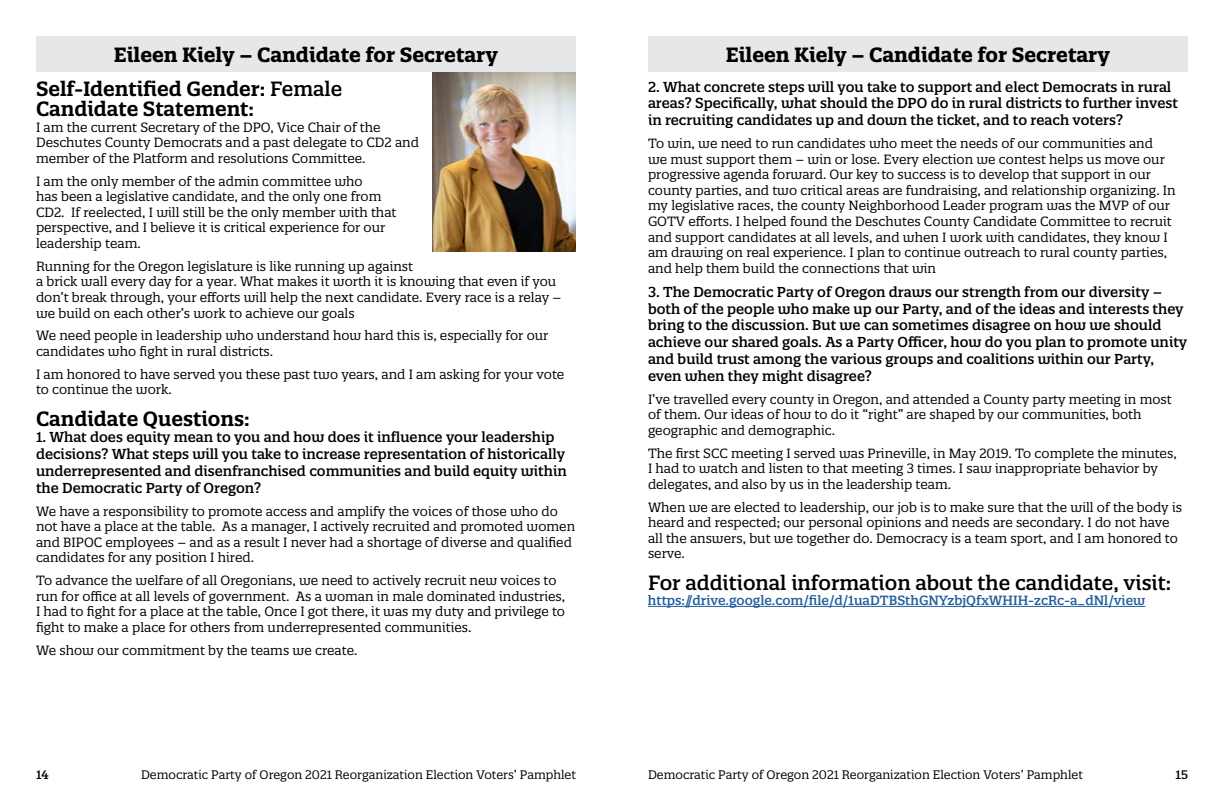
<style>
.page{position:relative;width:1224px;height:792px;background:#fff}
.page>*{position:absolute;margin:0;border:0;box-sizing:border-box;transform-origin:0 0}
.t1{font:600 20px/20px "Quatro Slab";color:#000}
.t2{font:700 20px "Quatro Slab";color:#000}
.t3{font:500 20px "Quatro Slab";color:#000}
.t4{font:500 14px/16.8px "Quatro Slab";color:#000}
.t5{font:13px/15.6px "Quatro Slab";color:#000}
.t6{font:500 13px "Quatro Slab";color:#215e9e}
.t7{font:12px "Quatro Slab";color:#000}
.t8{font:500 12px "Quatro Slab";color:#000}
.s1{font-weight:500}
</style>
<div class="page">
<img style="left:432px;top:72px;width:144px;height:180px">
<div style="left:36px;top:36px;width:540px;height:36px;background:#e6e7e8"></div>
<hr style="left:648px;top:606px;width:497px;height:1px;background:#215e9e">
<div style="left:648px;top:36px;width:540px;height:36px;background:#e6e7e8"></div>
<h1 class="t2" style="left:114px;top:42px;width:386px">Eileen Kiely – Candidate for Secretary</h1>
<h1 class="t1" style="left:36px;top:79px;width:308px">Self-Identified Gender: <span class="s1">Female<br></span>Candidate Statement:</h1>
<p class="t5" style="left:36px;top:119px;width:385px">I am the current Secretary of the DPO, Vice Chair of the<br>Deschutes County Democrats and a past delegate to CD2 and member of the Platform and resolutions Committee.</p>
<p class="t5" style="left:36px;top:173px;width:362px">I am the only member of the admin committee who<br>has been a legislative candidate, and the only one from CD2. If reelected, I will still be the only member with that perspective, and I believe it is critical experience for our leadership team.</p>
<p class="t5" style="left:36px;top:258px;width:527px">Running for the Oregon legislature is like running up against<br>a brick wall every day for a year. What makes it worth it is knowing that even if you don’t break through, your efforts will help the next candidate. Every race is a relay – we build on each other’s work to achieve our goals</p>
<p class="t5" style="left:36px;top:328px;width:514px">We need people in leadership who understand how hard this is, especially for our candidates who fight in rural districts.</p>
<p class="t5" style="left:36px;top:366px;width:530px">I am honored to have served you these past two years, and I am asking for your vote to continue the work.</p>
<h1 class="t1" style="left:36px;top:408px;width:215px">Candidate Questions:</h1>
<p class="t4" style="left:36px;top:429px;width:532px">1. What does equity mean to you and how does it influence your leadership decisions? What steps will you take to increase representation of historically underrepresented and disenfranchised communities and build equity within the Democratic Party of Oregon?</p>
<p class="t5" style="left:36px;top:503px;width:541px">We have a responsibility to promote access and amplify the voices of those who do not have a place at the table. As a manager, I actively recruited and promoted women and BIPOC employees – and as a result I never had a shortage of diverse and qualified candidates for any position I hired.</p>
<p class="t5" style="left:36px;top:573px;width:531px">To advance the welfare of all Oregonians, we need to actively recruit new voices to run for office at all levels of government. As a woman in male dominated industries, I had to fight for a place at the table, Once I got there, it was my duty and privilege to fight to make a place for others from underrepresented communities.</p>
<p class="t5" style="left:36px;top:642px;width:323px">We show our commitment by the teams we create.</p>
<h1 class="t2" style="left:726px;top:42px;width:386px">Eileen Kiely – Candidate for Secretary</h1>
<p class="t4" style="left:648px;top:78px;width:531px">2. What concrete steps will you take to support and elect Democrats in rural areas? Specifically, what should the DPO do in rural districts to further invest in recruiting candidates up and down the ticket, and to reach voters?</p>
<p class="t5" style="left:648px;top:135px;width:529px">To win, we need to run candidates who meet the needs of our communities and<br>we must support them – win or lose. Every election we contest helps us move our progressive agenda forward. Our key to success is to develop that support in our county parties, and two critical areas are fundraising, and relationship organizing. In my legislative races, the county Neighborhood Leader program was the MVP of our GOTV efforts. I helped found the Deschutes County Candidate Committee to recruit and support candidates at all levels, and when I work with candidates, they know I am drawing on real experience. I plan to continue outreach to rural county parties, and help them build the connections that win</p>
<p class="t4" style="left:648px;top:283px;width:541px">3. The Democratic Party of Oregon draws our strength from our diversity – both of the people who make up our Party, and of the ideas and interests they bring to the discussion. But we can sometimes disagree on how we should achieve our shared goals. As a Party Officer, how do you plan to promote unity and build trust among the various groups and coalitions within our Party, even when they might disagree?</p>
<p class="t5" style="left:648px;top:391px;width:525px">I’ve travelled every county in Oregon, and attended a County party meeting in most of them. Our ideas of how to do it “right” are shaped by our communities, both geographic and demographic.</p>
<p class="t5" style="left:648px;top:445px;width:530px">The first SCC meeting I served was Prineville, in May 2019. To complete the minutes,<br>I had to watch and listen to that meeting 3 times. I saw inappropriate behavior by delegates, and also by us in the leadership team.</p>
<p class="t5" style="left:648px;top:499px;width:535px">When we are elected to leadership, our job is to make sure that the will of the body is heard and respected; our personal opinions and needs are secondary. I do not have all the answers, but we together do. Democracy is a team sport, and I am honored to serve.</p>
<h1 class="t3" style="left:648px;top:570px;width:525px">For additional information about the candidate, visit:</h1>
<p class="t6" style="left:648px;top:592px;width:499px">https://drive.google.com/file/d/1uaDTBSthGNYzbjQfxWHIH-zcRc-a_dNl/view</p>
<p class="t8" style="left:36px;top:767px;width:14px">14</p>
<p class="t7" style="left:141px;top:767px;width:436px">Democratic Party of Oregon 2021 Reorganization Election Voters’ Pamphlet</p>
<p class="t7" style="left:648px;top:767px;width:436px">Democratic Party of Oregon 2021 Reorganization Election Voters’ Pamphlet</p>
<p class="t8" style="left:1176px;top:767px;width:14px">15</p>
</div>
